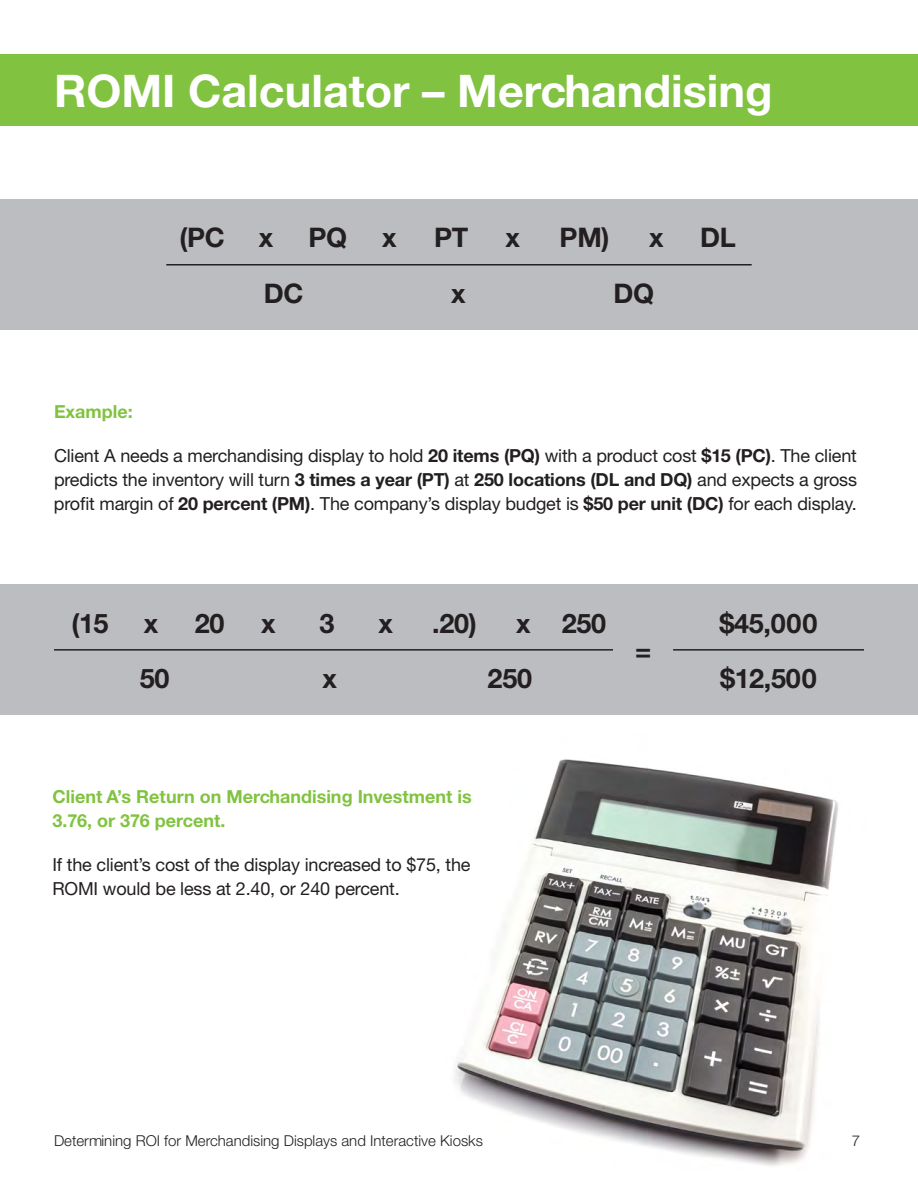
<style>
.page{position:relative;width:918px;height:1188px;background:#fff}
.page>*{position:absolute;margin:0;border:0;box-sizing:border-box;transform-origin:0 0}
.t1{font:700 45px "Helvetica Neue CE";color:#fff}
.t2{font:700 27px "Helvetica Neue CE";letter-spacing:-.01em;color:#231f20}
.t3{font:18px/24px "Helvetica Neue";letter-spacing:-.01em;color:#231f20;text-align:justify}
.t4{font:700 18px/24px "Helvetica Neue CE";color:#81c340}
.t5{font:300 15px "Helvetica Neue";color:#231f20}
.s1{font-family:"Helvetica Neue CE";font-weight:700}
</style>
<div class="page">
<img style="left:455px;top:759px;width:383px;height:407px">
<div style="left:0;top:54px;width:918px;height:71px;background:#81c340"></div>
<div style="left:0;top:200px;width:918px;height:130px;background:#bcbdc0"></div>
<hr style="left:166px;top:264px;width:586px;height:2px;background:#231f20">
<div style="left:0;top:585px;width:918px;height:130px;background:#bcbdc0"></div>
<hr style="left:54px;top:649px;width:559px;height:2px;background:#231f20">
<hr style="left:673px;top:649px;width:191px;height:2px;background:#231f20">
<p class="t1" style="left:54px;top:63px;width:720px">ROMI Calculator – Merchandising</p>
<p class="t2" style="left:179px;top:221px;width:47px">(PC</p>
<p class="t2" style="left:259px;top:221px;width:16px">x</p>
<p class="t2" style="left:308px;top:221px;width:40px">PQ</p>
<p class="t2" style="left:382px;top:221px;width:16px">x</p>
<p class="t2" style="left:434px;top:221px;width:36px">PT</p>
<p class="t2" style="left:506px;top:221px;width:16px">x</p>
<p class="t2" style="left:560px;top:221px;width:51px">PM)</p>
<p class="t2" style="left:649px;top:221px;width:16px">x</p>
<p class="t2" style="left:700px;top:221px;width:37px">DL</p>
<p class="t2" style="left:264px;top:277px;width:41px">DC</p>
<p class="t2" style="left:451px;top:277px;width:16px">x</p>
<p class="t2" style="left:614px;top:277px;width:42px">DQ</p>
<p class="t4" style="left:54px;top:400px;width:80px">Example:</p>
<p class="t3" style="left:54px;top:444px;width:805px">Client A needs a merchandising display to hold <span class="s1">20 items (PQ)</span> with a product cost <span class="s1">$15 (PC)</span>. The client predicts the inventory will turn <span class="s1">3 times a year (PT)</span> at <span class="s1">250 locations (DL and DQ)</span> and expects a gross profit margin of <span class="s1">20 percent (PM)</span>. The company’s display budget is <span class="s1">$50 per unit (DC)</span> for each display.</p>
<p class="t2" style="left:71px;top:606px;width:39px">(15</p>
<p class="t2" style="left:144px;top:606px;width:16px">x</p>
<p class="t2" style="left:261px;top:606px;width:16px">x</p>
<p class="t2" style="left:319px;top:606px;width:17px">3</p>
<p class="t2" style="left:378px;top:606px;width:16px">x</p>
<p class="t2" style="left:432px;top:606px;width:46px">.20)</p>
<p class="t2" style="left:516px;top:606px;width:16px">x</p>
<p class="t2" style="left:562px;top:606px;width:46px">250</p>
<p class="t2" style="left:719px;top:606px;width:100px">$45,000</p>
<p class="t2" style="left:720px;top:662px;width:98px">$12,500</p>
<p class="t2" style="left:195px;top:606px;width:31px">20</p>
<p class="t2" style="left:635px;top:633px;width:18px">=</p>
<p class="t2" style="left:140px;top:662px;width:31px">50</p>
<p class="t2" style="left:322px;top:662px;width:16px">x</p>
<p class="t2" style="left:488px;top:662px;width:46px">250</p>
<p class="t4" style="left:52px;top:785px;width:421px">Client A’s Return on Merchandising Investment is<br>3.76, or 376 percent.</p>
<p class="t3" style="left:52px;top:853px;width:420px">If the client’s cost of the display increased to $75, the<br>ROMI would be less at 2.40, or 240 percent.</p>
<p class="t5" style="left:54px;top:1131px;width:430px">Determining ROI for Merchandising Displays and Interactive Kiosks</p>
<p class="t5" style="left:852px;top:1131px;width:10px">7</p>
</div>
